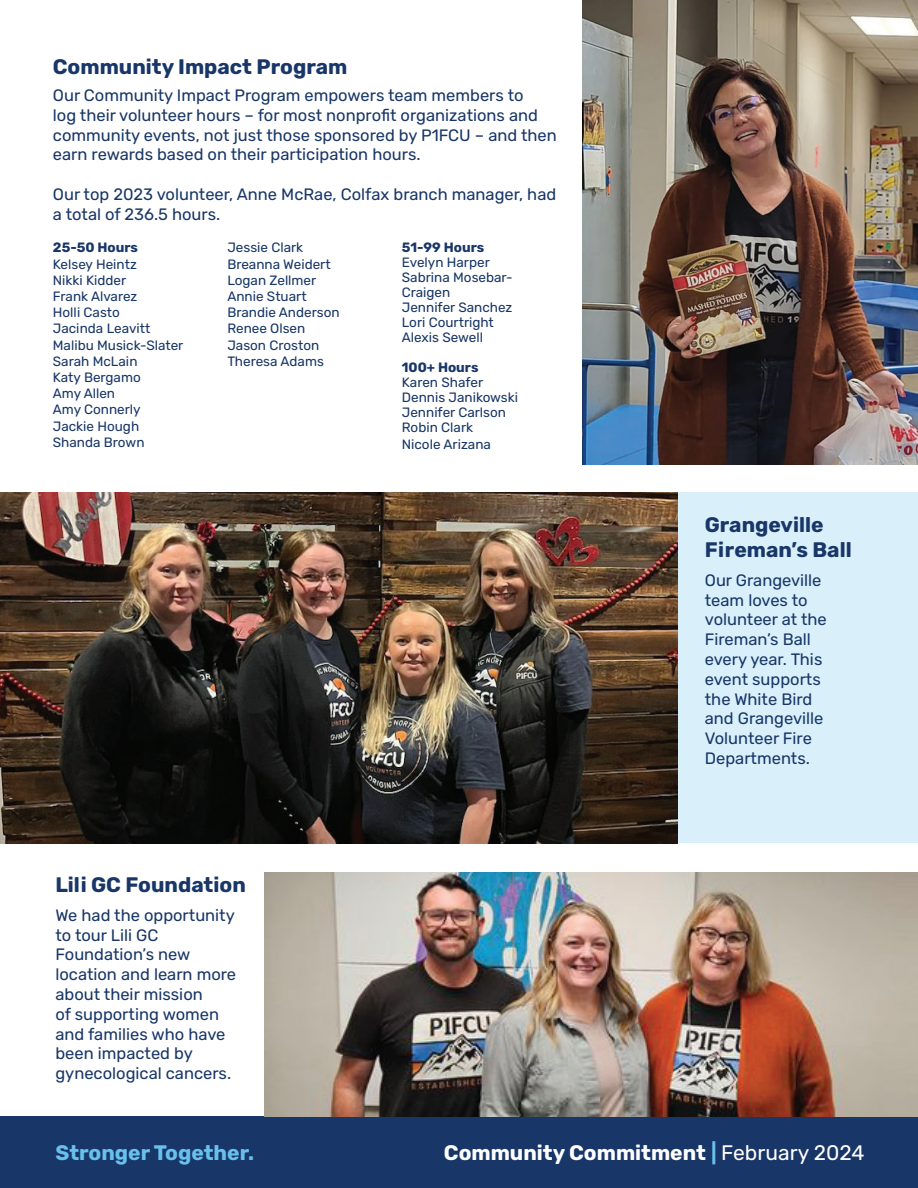
<style>
.page{position:relative;width:918px;height:1188px;background:#fff}
.page>*{position:absolute;margin:0;border:0;box-sizing:border-box;transform-origin:0 0}
.t1{font:700 21px/25.2px "Rubik";color:#183667}
.t2{font:700 21px "Rubik";color:#fff}
.t3{font:700 21px "Rubik";color:#68c0ec}
.t4{font:16.5px/19.8px "Rubik";color:#183667}
.t5{font:13.5px/16.2px "Rubik";color:#183667}
.t6{font:700 13.5px "Rubik";color:#183667}
.s1{color:#68c0ec}
.s2{font-weight:400}
</style>
<div class="page">
<div style="left:0;top:1116px;width:918px;height:72px;background:#183667"></div>
<img style="left:265px;top:873px;width:653px;height:243px">
<img style="left:582px;top:0;width:336px;height:464px">
<div style="left:0;top:493px;width:918px;height:350px;background:linear-gradient(to bottom,#d9effa,#d9effa)"></div>
<img style="left:0;top:493px;width:677px;height:350px">
<p class="t1" style="left:53px;top:54px;width:296px">Community Impact Program</p>
<p class="t4" style="left:53px;top:86px;width:505px">Our Community Impact Program empowers team members to<br>log their volunteer hours – for most nonprofit organizations and community events, not just those sponsored by P1FCU – and then earn rewards based on their participation hours.</p>
<p class="t4" style="left:53px;top:185px;width:505px">Our top 2023 volunteer, Anne McRae, Colfax branch manager, had a total of 236.5 hours.</p>
<p class="t6" style="left:53px;top:240px;width:87px">25-50 Hours</p>
<p class="t5" style="left:53px;top:256px;width:132px">Kelsey Heintz<br>Nikki Kidder<br>Frank Alvarez<br>Holli Casto<br>Jacinda Leavitt<br>Malibu Musick-Slater<br>Sarah McLain<br>Katy Bergamo<br>Amy Allen<br>Amy Connerly<br>Jackie Hough<br>Shanda Brown</p>
<p class="t5" style="left:227px;top:240px;width:114px">Jessie Clark<br>Breanna Weidert<br>Logan Zellmer<br>Annie Stuart<br>Brandie Anderson<br>Renee Olsen<br>Jason Croston<br>Theresa Adams</p>
<p class="t6" style="left:402px;top:240px;width:84px">51-99 Hours</p>
<p class="t5" style="left:402px;top:256px;width:112px;line-height:15px">Evelyn Harper<br>Sabrina Mosebar-<br>Craigen<br>Jennifer Sanchez<br>Lori Courtright<br>Alexis Sewell</p>
<p class="t6" style="left:402px;top:360px;width:78px">100+ Hours</p>
<p class="t5" style="left:402px;top:375px;width:118px;line-height:15.3px">Karen Shafer<br>Dennis Janikowski<br>Jennifer Carlson<br>Robin Clark<br>Nicole Arizana</p>
<p class="t1" style="left:55px;top:873px;width:192px">Lili GC Foundation</p>
<p class="t4" style="left:55px;top:906px;width:182px">We had the opportunity to tour Lili GC<br>Foundation’s new location and learn more about their mission<br>of supporting women and families who have been impacted by gynecological cancers.</p>
<p class="t1" style="left:705px;top:513px;width:148px">Grangeville<br>Fireman’s Ball</p>
<p class="t4" style="left:705px;top:571px;width:123px">Our Grangeville team loves to volunteer at the<br>Fireman’s Ball every year. This event supports the White Bird and Grangeville<br>Volunteer Fire<br>Departments.</p>
<p class="t3" style="left:55px;top:1141px;width:200px">Stronger Together.</p>
<p class="t2" style="left:444px;top:1141px;width:422px">Community Commitment <span class="s1">|</span> <span class="s2">February 2024</span></p>
</div>
